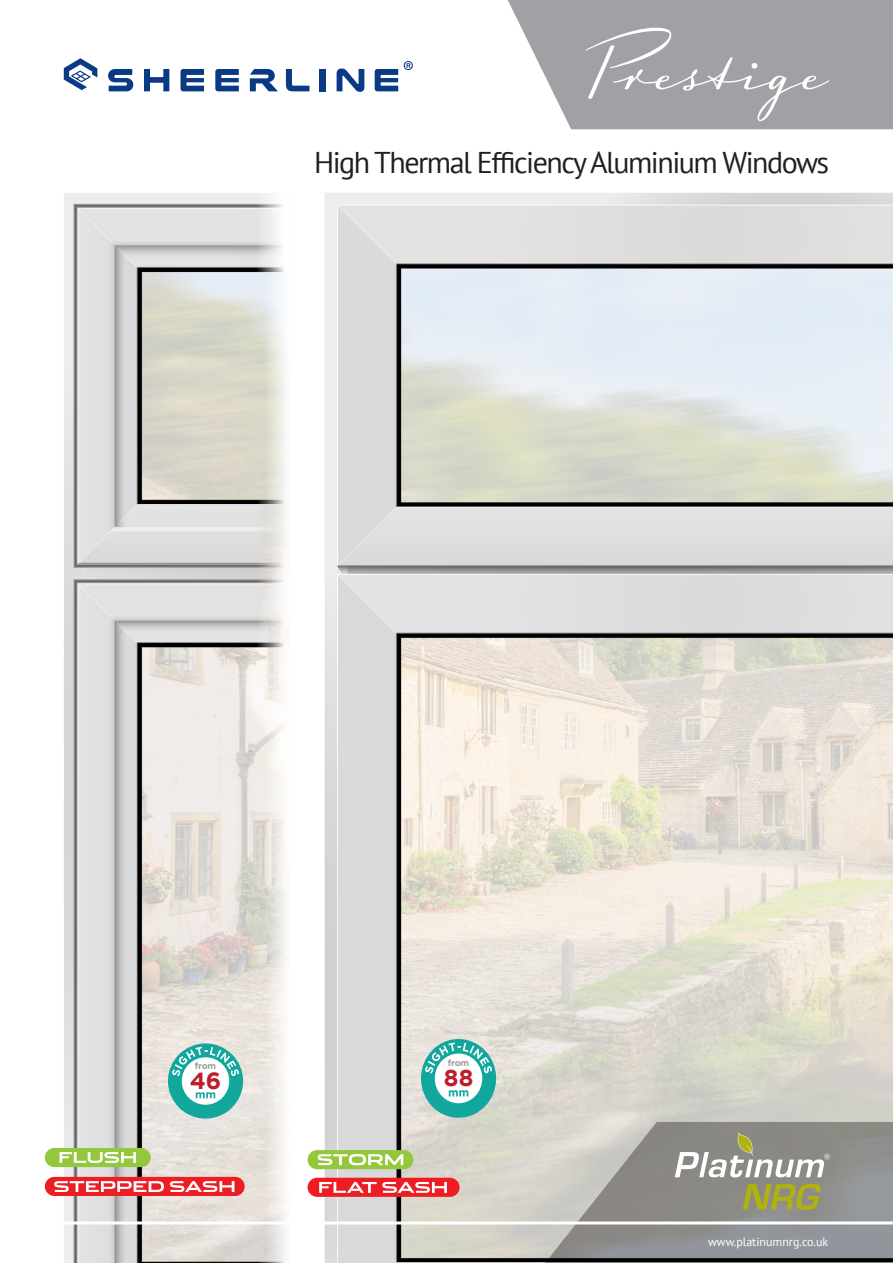
<style>
.page{position:relative;width:893px;height:1263px;background:#fff}
.page>*{position:absolute;margin:0;border:0;box-sizing:border-box;transform-origin:0 0}
.t1{font:30px "PT Sans";letter-spacing:-.05em;color:#231f20}
.t2{font:700 23.25px "Gotham";color:#be1d2c}
.t3{font:12px "PT Sans";color:#fff}
.t4{font:700 9px "Gotham";letter-spacing:-.025em;color:#9d9fa2}
</style>
<div class="page">
<img style="left:325px;top:193px;width:568px;height:1070px">
<img style="left:64px;top:193px;width:223px;height:1070px">
<svg style="left:508px;top:0;width:385px;height:129px;background:#adaeb2"></svg>
<svg style="left:585px;top:28px;width:244px;height:93px;background:#a7a8ab"></svg>
<svg style="left:404px;top:61px;width:9px;height:9px"></svg>
<svg style="left:144px;top:69px;width:25px;height:22px"></svg>
<svg style="left:108px;top:69px;width:25px;height:22px"></svg>
<svg style="left:181px;top:69px;width:23px;height:22px"></svg>
<svg style="left:215px;top:69px;width:24px;height:22px"></svg>
<svg style="left:286px;top:69px;width:23px;height:22px"></svg>
<div style="left:319px;top:69px;width:6px;height:22px;background:#0a3a84"></div>
<svg style="left:337px;top:69px;width:27px;height:23px"></svg>
<svg style="left:375px;top:69px;width:23px;height:22px"></svg>
<svg style="left:250px;top:69px;width:28px;height:22px"></svg>
<svg style="left:64px;top:58px;width:33px;height:33px"></svg>
<svg style="left:534px;top:1122px;width:359px;height:141px;background:#989897"></svg>
<hr style="left:0;top:1221px;width:893px;height:3px;background:#fff">
<svg style="left:743px;top:1184px;width:78px;height:25px;background:#9f9e4a"></svg>
<svg style="left:675px;top:1133px;width:155px;height:44px"></svg>
<div style="left:421px;top:1039px;width:75px;height:79px;background:#12a79d;border-radius:50%"></div>
<div style="left:435px;top:1053px;width:47px;height:50px;background:#fff;border-radius:50%"></div>
<svg style="left:425px;top:1042px;width:67px;height:31px"></svg>
<svg style="left:449px;top:1090px;width:19px;height:6px"></svg>
<div style="left:168px;top:1043px;width:75px;height:75px;background:#12a79d;border-radius:50%"></div>
<div style="left:182px;top:1057px;width:47px;height:48px;background:#fff;border-radius:50%"></div>
<svg style="left:172px;top:1047px;width:67px;height:29px"></svg>
<svg style="left:196px;top:1092px;width:19px;height:6px"></svg>
<div style="left:308px;top:1150px;width:105px;height:19px;background:#94c83c;border-radius:10px"></div>
<svg style="left:318px;top:1154px;width:85px;height:11px"></svg>
<div style="left:45px;top:1148px;width:106px;height:19px;background:#94c83c;border-radius:10px"></div>
<svg style="left:60px;top:1152px;width:76px;height:11px"></svg>
<div style="left:308px;top:1178px;width:152px;height:19px;background:#ee1d23;border-radius:10px"></div>
<svg style="left:319px;top:1182px;width:128px;height:11px"></svg>
<div style="left:45px;top:1177px;width:200px;height:19px;background:#ee1d23;border-radius:10px"></div>
<svg style="left:54px;top:1181px;width:180px;height:11px"></svg>
<p class="t1" style="left:314px;top:144px;width:517px">High Thermal Efficiency Aluminium Windows</p>
<p class="t4" style="left:195px;top:1061px;width:23px">from</p>
<p class="t2" style="left:190px;top:1067px;width:33px">46</p>
<p class="t4" style="left:448px;top:1057px;width:23px">from</p>
<p class="t2" style="left:444px;top:1064px;width:31px">88</p>
<p class="t3" style="left:708px;top:1234px;width:122px">www.platinumnrg.co.uk</p>
</div>
